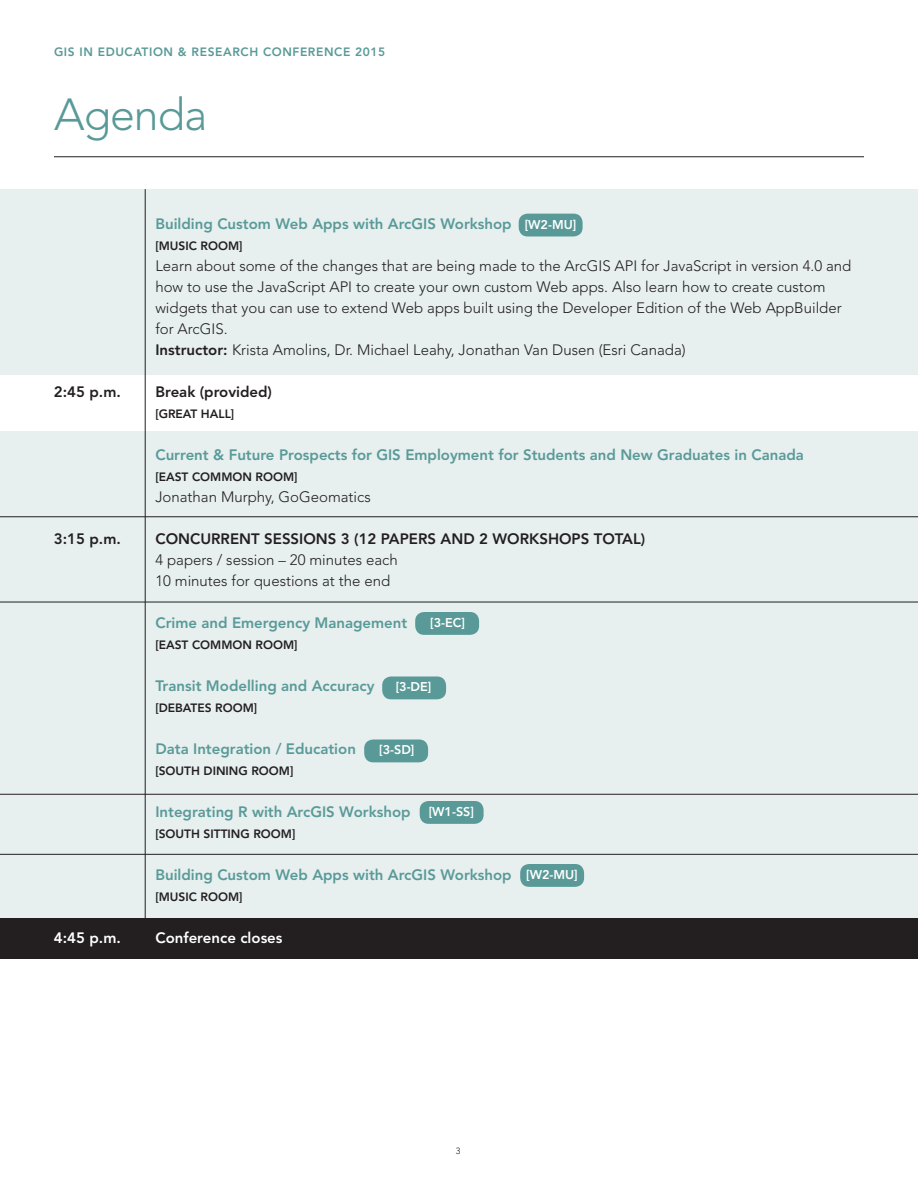
<style>
.page{position:relative;width:918px;height:1188px;background:#fff}
.page>*{position:absolute;margin:0;border:0;box-sizing:border-box;transform-origin:0 0}
.t1{font:300 44.7px "Avenir LT Std";letter-spacing:-.02em;color:#599a98}
.t2{font:300 15px/21px "Avenir LT Std";color:#231f20}
.t3{font:800 15px "Avenir LT Std";color:#599a98}
.t4{font:800 15px "Avenir LT Std";color:#231f20}
.t5{font:800 15px "Avenir LT Std";color:#fff}
.t6{font:800 12.6px "Avenir LT Std";color:#fff}
.t7{font:800 12px "Avenir LT Std";color:#231f20}
.t8{font:800 12px "Avenir LT Std";letter-spacing:.05em;color:#599a98}
.t9{font:300 9px "Avenir LT Std";color:#231f20}
.s1{font-weight:800}
</style>
<div class="page">
<div style="left:0;top:918px;width:918px;height:40px;background:#231f20"></div>
<div style="left:0;top:189px;width:918px;height:729px;background:#e7efef"></div>
<div style="left:0;top:376px;width:918px;height:55px;background:#fff"></div>
<hr style="left:54px;top:156px;width:810px;height:1px;background:#231f20">
<hr style="left:145px;top:189px;width:1px;height:769px;background:#231f20">
<hr style="left:0;top:517px;width:918px;height:1px;background:#231f20">
<hr style="left:0;top:602px;width:918px;height:1px;background:#231f20">
<hr style="left:0;top:854px;width:918px;height:1px;background:#231f20">
<hr style="left:0;top:794px;width:918px;height:1px;background:#231f20">
<div style="left:519px;top:214px;width:64px;height:22px;background:#599a98;border-radius:9px"></div>
<div style="left:415px;top:612px;width:64px;height:23px;background:#599a98;border-radius:9px"></div>
<div style="left:382px;top:676px;width:64px;height:23px;background:#599a98;border-radius:9px"></div>
<div style="left:364px;top:740px;width:64px;height:22px;background:#599a98;border-radius:9px"></div>
<div style="left:420px;top:801px;width:64px;height:23px;background:#599a98;border-radius:9px"></div>
<div style="left:520px;top:864px;width:64px;height:23px;background:#599a98;border-radius:9px"></div>
<p class="t8" style="left:54px;top:45px;width:333px">GIS IN EDUCATION &amp; RESEARCH CONFERENCE 2015</p>
<h1 class="t1" style="left:54px;top:88px;width:155px">Agenda</h1>
<p class="t4" style="left:54px;top:383px;width:68px">2:45 p.m.</p>
<p class="t4" style="left:54px;top:530px;width:68px">3:15 p.m.</p>
<p class="t5" style="left:54px;top:929px;width:68px">4:45 p.m.</p>
<p class="t3" style="left:155px;top:215px;width:358px">Building Custom Web Apps with ArcGIS Workshop</p>
<p class="t7" style="left:155px;top:239px;width:89px">[MUSIC ROOM]</p>
<p class="t2" style="left:155px;top:256px;width:698px">Learn about some of the changes that are being made to the ArcGIS API for JavaScript in version 4.0 and how to use the JavaScript API to create your own custom Web apps. Also learn how to create custom widgets that you can use to extend Web apps built using the Developer Edition of the Web AppBuilder for ArcGIS.<br><span class="s1">Instructor:</span> Krista Amolins, Dr. Michael Leahy, Jonathan Van Dusen (Esri Canada)</p>
<p class="t4" style="left:155px;top:383px;width:118px">Break (provided)</p>
<p class="t7" style="left:155px;top:407px;width:80px">[GREAT HALL]</p>
<p class="t3" style="left:155px;top:446px;width:650px">Current &amp; Future Prospects for GIS Employment for Students and New Graduates in Canada</p>
<p class="t7" style="left:155px;top:470px;width:144px">[EAST COMMON ROOM]</p>
<p class="t2" style="left:155px;top:487px;width:217px">Jonathan Murphy, GoGeomatics</p>
<p class="t4" style="left:155px;top:530px;width:491px">CONCURRENT SESSIONS 3 (12 PAPERS AND 2 WORKSHOPS TOTAL)</p>
<p class="t2" style="left:155px;top:550px;width:244px">4 papers / session – 20 minutes each<br>10 minutes for questions at the end</p>
<p class="t3" style="left:155px;top:614px;width:253px">Crime and Emergency Management</p>
<p class="t7" style="left:155px;top:638px;width:144px">[EAST COMMON ROOM]</p>
<p class="t3" style="left:155px;top:677px;width:221px">Transit Modelling and Accuracy</p>
<p class="t7" style="left:155px;top:701px;width:103px">[DEBATES ROOM]</p>
<p class="t3" style="left:155px;top:740px;width:202px">Data Integration / Education</p>
<p class="t7" style="left:155px;top:764px;width:139px">[SOUTH DINING ROOM]</p>
<p class="t3" style="left:155px;top:803px;width:257px">Integrating R with ArcGIS Workshop</p>
<p class="t7" style="left:155px;top:827px;width:141px">[SOUTH SITTING ROOM]</p>
<p class="t3" style="left:155px;top:866px;width:358px">Building Custom Web Apps with ArcGIS Workshop</p>
<p class="t7" style="left:155px;top:890px;width:89px">[MUSIC ROOM]</p>
<p class="t5" style="left:155px;top:929px;width:129px">Conference closes</p>
<p class="t6" style="left:525px;top:217px;width:53px">[W2-MU]</p>
<p class="t6" style="left:430px;top:615px;width:36px">[3-EC]</p>
<p class="t6" style="left:396px;top:680px;width:37px">[3-DE]</p>
<p class="t6" style="left:379px;top:743px;width:37px">[3-SD]</p>
<p class="t6" style="left:429px;top:804px;width:47px">[W1-SS]</p>
<p class="t6" style="left:526px;top:867px;width:53px">[W2-MU]</p>
<p class="t9" style="left:456px;top:1145px;width:6px">3</p>
</div>
